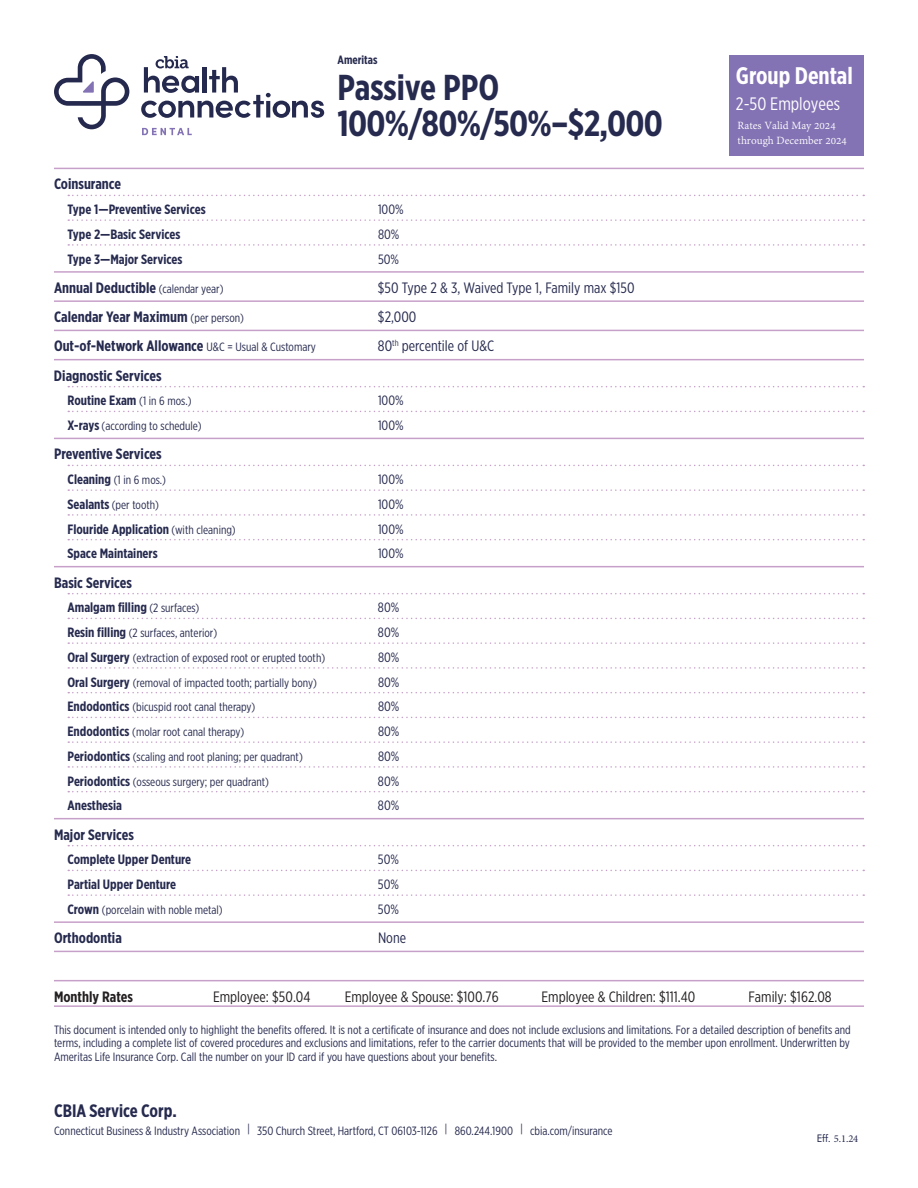
<style>
.page{position:relative;width:918px;height:1188px;background:#fff}
.page>*{position:absolute;margin:0;border:0;box-sizing:border-box;transform-origin:0 0}
.t1{font:700 36px "Gotham X Narrow";letter-spacing:-.015em;color:#262a4e}
.t2{font:700 24px "Gotham X Narrow";color:#fff}
.t3{font:700 18px "Gotham X Narrow";color:#262a4e}
.t4{font:18px "Gotham X Narrow";color:#fff}
.Benefit_title{font:700 15px "Gotham X Narrow";color:#262a4e}
.Benefit_title-2{font:15px "Gotham X Narrow";color:#231f20}
.Benefit_title-3{font:15px "Gotham X Narrow";color:#262a4e}
.Benefit_title-4{font:700 15px "Gotham X Narrow";color:#231f20}
.Benefit_subcategory{font:700 13.5px "Gotham X Narrow";color:#262a4e}
.Benefit_subcategory-2{font:13.5px "Gotham X Narrow";color:#262a4e}
.Benefit_title-5{font:12px/13.5px "Gotham X Narrow";color:#262a4e;text-align:justify}
.Benefit_subcategory-3{font:12px "Gotham X Narrow";color:#262a4e}
.t5{font:12px/15px "Adobe Devanagari";color:#fff}
.t6{font:700 12px "Gotham X Narrow";color:#262a4e}
.t7{font:10.5px "Minion Pro";color:#262a4e}
.s1{font-weight:400;font-size:12px}
.s2{font-weight:700;font-size:13.5px}
.s3{font-family:"Futura BT"}
</style>
<div class="page">
<div style="left:729px;top:55px;width:135px;height:101px;background:#8372b4"></div>
<svg style="left:54px;top:54px;width:75px;height:75px"></svg>
<svg style="left:141px;top:56px;width:183px;height:62px"></svg>
<svg style="left:142px;top:128px;width:50px;height:7px"></svg>
<hr style="left:54px;top:168px;width:810px;height:1px;background:#c7a0c9">
<svg style="left:68px;top:195px;width:796px;height:1px"></svg>
<svg style="left:68px;top:219px;width:796px;height:2px"></svg>
<svg style="left:68px;top:244px;width:796px;height:2px"></svg>
<hr style="left:54px;top:271px;width:810px;height:2px;background:#c7a0c9">
<hr style="left:54px;top:300px;width:810px;height:2px;background:#c7a0c9">
<hr style="left:54px;top:330px;width:810px;height:1px;background:#c7a0c9">
<hr style="left:54px;top:359px;width:810px;height:1px;background:#c7a0c9">
<svg style="left:68px;top:386px;width:796px;height:1px"></svg>
<svg style="left:68px;top:411px;width:796px;height:1px"></svg>
<hr style="left:54px;top:438px;width:810px;height:1px;background:#c7a0c9">
<svg style="left:68px;top:465px;width:796px;height:1px"></svg>
<svg style="left:68px;top:489px;width:796px;height:2px"></svg>
<svg style="left:68px;top:514px;width:796px;height:2px"></svg>
<svg style="left:68px;top:539px;width:796px;height:1px"></svg>
<hr style="left:54px;top:566px;width:810px;height:1px;background:#c7a0c9">
<svg style="left:68px;top:593px;width:796px;height:1px"></svg>
<svg style="left:68px;top:618px;width:796px;height:1px"></svg>
<svg style="left:68px;top:642px;width:796px;height:2px"></svg>
<svg style="left:68px;top:667px;width:796px;height:2px"></svg>
<svg style="left:68px;top:692px;width:796px;height:1px"></svg>
<svg style="left:68px;top:717px;width:796px;height:1px"></svg>
<svg style="left:68px;top:741px;width:796px;height:2px"></svg>
<svg style="left:68px;top:766px;width:796px;height:2px"></svg>
<svg style="left:68px;top:791px;width:796px;height:1px"></svg>
<hr style="left:54px;top:818px;width:810px;height:1px;background:#c7a0c9">
<svg style="left:68px;top:845px;width:796px;height:1px"></svg>
<svg style="left:68px;top:870px;width:796px;height:1px"></svg>
<svg style="left:68px;top:894px;width:796px;height:2px"></svg>
<hr style="left:54px;top:921px;width:810px;height:2px;background:#c7a0c9">
<hr style="left:54px;top:951px;width:810px;height:1px;background:#c7a0c9">
<hr style="left:54px;top:980px;width:810px;height:1px;background:#c7a0c9">
<hr style="left:54px;top:1005px;width:810px;height:2px;background:#c7a0c9">
<p class="t6" style="left:338px;top:52px;width:41px">Ameritas</p>
<p class="t1" style="left:338px;top:65px;width:163px">Passive PPO</p>
<p class="t1" style="left:338px;top:101px;width:327px">100%/80%/50%–$2,000</p>
<p class="Benefit_title" style="left:54px;top:175px;width:69px">Coinsurance</p>
<p class="Benefit_subcategory" style="left:68px;top:201px;width:140px">Type 1—Preventive Services</p>
<p class="Benefit_subcategory-2" style="left:378px;top:201px;width:27px">100%</p>
<p class="Benefit_subcategory" style="left:68px;top:226px;width:114px">Type 2—Basic Services</p>
<p class="Benefit_subcategory-2" style="left:378px;top:226px;width:23px">80%</p>
<p class="Benefit_subcategory" style="left:68px;top:251px;width:116px">Type 3—Major Services</p>
<p class="Benefit_subcategory-2" style="left:378px;top:251px;width:23px">50%</p>
<p class="Benefit_title" style="left:54px;top:278px;width:171px">Annual Deductible <span class="s1">(calendar year)</span></p>
<p class="Benefit_title-3" style="left:378px;top:279px;width:258px">$50 Type 2 &amp; 3, Waived Type 1, Family max $150</p>
<p class="Benefit_title" style="left:54px;top:308px;width:192px">Calendar Year Maximum <span class="s1">(per person)</span></p>
<p class="Benefit_title-3" style="left:378px;top:308px;width:40px">$2,000</p>
<p class="Benefit_title" style="left:54px;top:337px;width:263px">Out-of-Network Allowance <span class="s1">U&amp;C = Usual &amp; Customary</span></p>
<p class="Benefit_title-3" style="left:378px;top:337px;width:118px">80<sup>th</sup> percentile of U&amp;C</p>
<p class="Benefit_title" style="left:54px;top:366px;width:109px">Diagnostic Services</p>
<p class="Benefit_subcategory" style="left:68px;top:392px;width:126px">Routine Exam <span class="s1">(1 in 6 mos.)</span></p>
<p class="Benefit_subcategory-2" style="left:378px;top:393px;width:27px">100%</p>
<p class="Benefit_subcategory-3" style="left:67px;top:419px;width:136px"><span class="s2">X-rays</span> (according to schedule)</p>
<p class="Benefit_subcategory-2" style="left:378px;top:417px;width:27px">100%</p>
<p class="Benefit_title" style="left:54px;top:445px;width:109px">Preventive Services</p>
<p class="Benefit_subcategory-3" style="left:67px;top:473px;width:100px"><span class="s2">Cleaning</span> (1 in 6 mos.)</p>
<p class="Benefit_subcategory-2" style="left:378px;top:471px;width:27px">100%</p>
<p class="Benefit_subcategory-3" style="left:67px;top:498px;width:93px"><span class="s2">Sealants</span> (per tooth)</p>
<p class="Benefit_subcategory-2" style="left:378px;top:496px;width:27px">100%</p>
<p class="Benefit_subcategory" style="left:68px;top:521px;width:170px">Flouride Application <span class="s1">(with cleaning)</span></p>
<p class="Benefit_subcategory-2" style="left:378px;top:521px;width:27px">100%</p>
<p class="Benefit_subcategory" style="left:68px;top:545px;width:92px">Space Maintainers</p>
<p class="Benefit_subcategory-2" style="left:378px;top:546px;width:27px">100%</p>
<p class="Benefit_title" style="left:54px;top:573px;width:79px">Basic Services</p>
<p class="Benefit_subcategory" style="left:68px;top:599px;width:133px">Amalgam filling <span class="s1">(2 surfaces)</span></p>
<p class="Benefit_subcategory-2" style="left:378px;top:600px;width:23px">80%</p>
<p class="Benefit_subcategory-3" style="left:68px;top:626px;width:151px"><span class="s2">Resin filling</span> (2 surfaces, anterior)</p>
<p class="Benefit_subcategory-2" style="left:378px;top:624px;width:23px">80%</p>
<p class="Benefit_subcategory-3" style="left:68px;top:651px;width:259px"><span class="s2">Oral Surgery</span> (extraction of exposed root or erupted tooth)</p>
<p class="Benefit_subcategory-2" style="left:378px;top:649px;width:23px">80%</p>
<p class="Benefit_subcategory-3" style="left:68px;top:675px;width:251px"><span class="s2">Oral Surgery</span> (removal of impacted tooth; partially bony)</p>
<p class="Benefit_subcategory-2" style="left:378px;top:674px;width:23px">80%</p>
<p class="Benefit_subcategory-3" style="left:68px;top:700px;width:189px"><span class="s2">Endodontics</span> (bicuspid root canal therapy)</p>
<p class="Benefit_subcategory-2" style="left:378px;top:699px;width:23px">80%</p>
<p class="Benefit_subcategory-3" style="left:67px;top:725px;width:178px"><span class="s2">Endodontics</span> (molar root canal therapy)</p>
<p class="Benefit_subcategory-2" style="left:378px;top:723px;width:23px">80%</p>
<p class="Benefit_subcategory-3" style="left:68px;top:750px;width:237px"><span class="s2">Periodontics</span> (scaling and root planing; per quadrant)</p>
<p class="Benefit_subcategory-2" style="left:378px;top:748px;width:23px">80%</p>
<p class="Benefit_subcategory-3" style="left:68px;top:774px;width:203px"><span class="s2">Periodontics</span> (osseous surgery; per quadrant)</p>
<p class="Benefit_subcategory-2" style="left:378px;top:773px;width:23px">80%</p>
<p class="Benefit_subcategory" style="left:68px;top:797px;width:56px">Anesthesia</p>
<p class="Benefit_subcategory-2" style="left:378px;top:798px;width:23px">80%</p>
<p class="Benefit_title" style="left:54px;top:825px;width:81px">Major Services</p>
<p class="Benefit_subcategory" style="left:68px;top:851px;width:125px">Complete Upper Denture</p>
<p class="Benefit_subcategory-2" style="left:378px;top:852px;width:23px">50%</p>
<p class="Benefit_subcategory" style="left:68px;top:876px;width:110px">Partial Upper Denture</p>
<p class="Benefit_subcategory-2" style="left:378px;top:876px;width:23px">50%</p>
<p class="Benefit_subcategory-3" style="left:67px;top:903px;width:157px"><span class="s2">Crown</span> (porcelain with noble metal)</p>
<p class="Benefit_subcategory-2" style="left:378px;top:901px;width:23px">50%</p>
<p class="Benefit_title" style="left:54px;top:929px;width:69px">Orthodontia</p>
<p class="Benefit_title-3" style="left:378px;top:929px;width:30px">None</p>
<h2 class="t2" style="left:736px;top:61px;width:118px">Group Dental</h2>
<h3 class="t4" style="left:736px;top:93px;width:106px">2-50 Employees</h3>
<p class="t5" style="left:738px;top:119px;width:111px">Rates Valid May 2024 through December 2024</p>
<p class="Benefit_title-4" style="left:54px;top:987px;width:80px">Monthly Rates</p>
<p class="Benefit_title-2" style="left:213px;top:988px;width:99px">Employee: $50.04</p>
<p class="Benefit_title-2" style="left:345px;top:988px;width:156px">Employee &amp; Spouse: $100.76</p>
<p class="Benefit_title-2" style="left:542px;top:988px;width:155px">Employee &amp; Children: $111.40</p>
<p class="Benefit_title-2" style="left:749px;top:988px;width:85px">Family: $162.08</p>
<p class="Benefit_title-5" style="left:54px;top:1023px;width:798px">This document is intended only to highlight the benefits offered. It is not a certificate of insurance and does not include exclusions and limitations. For a detailed description of benefits and terms, including a complete list of covered procedures and exclusions and limitations, refer to the carrier documents that will be provided to the member upon enrollment. Underwritten by Ameritas Life Insurance Corp. Call the number on your ID card if you have questions about your benefits.</p>
<h3 class="t3" style="left:54px;top:1099px;width:124px">CBIA Service Corp.</h3>
<p class="Benefit_title-5" style="left:54px;top:1123px;width:560px">Connecticut Business &amp; Industry Association | 350 Church Street, Hartford, CT 06103-1126 | 860.244.1900 | cbia.com/insurance</p>
<p class="t7" style="left:817px;top:1132px;width:43px"><span class="s3">Eff.</span> 5.1.24</p>
</div>
